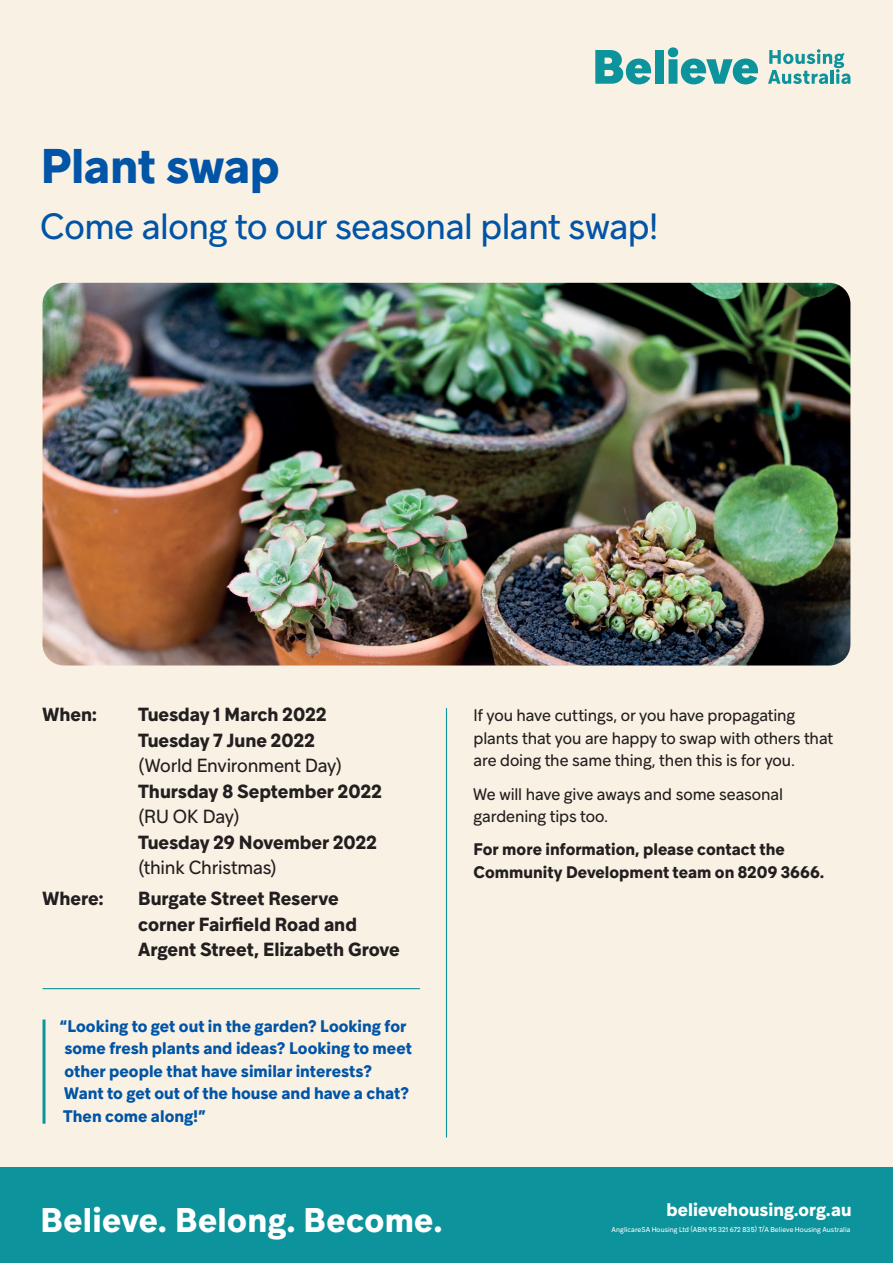
<style>
.page{position:relative;width:893px;height:1263px;background:#f9f2e4}
.page>*{position:absolute;margin:0;border:0;box-sizing:border-box;transform-origin:0 0}
.t1{font:700 48px "Guillon";letter-spacing:-.01em;color:#0154a6}
.t2{font:36px "Guillon";letter-spacing:-.01em;color:#0154a6}
.t3{font:700 33.75px "Guillon";letter-spacing:.01em;color:#fff}
.t4{font:700 18.75px/25.5px "Guillon";color:#231f20}
.t5{font:18.75px "Guillon";letter-spacing:-.01em;color:#231f20}
.t6{font:700 18px "Guillon";color:#fff}
.t7{font:16.5px/22.5px "Guillon";letter-spacing:-.005em;color:#231f20}
.t8{font:700 16.5px/22.5px "Guillon";color:#0154a6}
.t9{font:700 16.5px/22.5px "Guillon";color:#231f20}
.t10{font:7.05px "Guillon";letter-spacing:.01em;color:#fff}
</style>
<div class="page">
<div style="left:0;top:1167px;width:893px;height:96px;background:#0d939b"></div>
<svg style="left:595px;top:50px;width:56px;height:34px"></svg>
<div style="left:655px;top:50px;width:9px;height:34px;background:#0d939b"></div>
<svg style="left:668px;top:47px;width:90px;height:37px"></svg>
<svg style="left:768px;top:49px;width:82px;height:35px"></svg>
<hr style="left:43px;top:988px;width:377px;height:1px;background:#0d939b">
<img style="left:43px;top:283px;width:807px;height:382px">
<hr style="left:43px;top:1019px;width:3px;height:105px;background:#0d939b">
<hr style="left:446px;top:708px;width:1px;height:429px;background:#0d939b">
<h1 class="t1" style="left:41px;top:136px;width:240px">Plant swap</h1>
<h2 class="t2" style="left:40px;top:204px;width:620px">Come along to our seasonal plant swap!</h2>
<p class="t4" style="left:43px;top:701px;width:56px">When:</p>
<p class="t4" style="left:138px;top:701px;width:190px">Tuesday 1 March 2022<br>Tuesday 7 June 2022</p>
<p class="t5" style="left:138px;top:754px;width:205px">(World Environment Day)</p>
<p class="t4" style="left:138px;top:778px;width:245px">Thursday 8 September 2022</p>
<p class="t5" style="left:138px;top:805px;width:103px">(RU OK Day)</p>
<p class="t4" style="left:138px;top:829px;width:240px">Tuesday 29 November 2022</p>
<p class="t5" style="left:138px;top:856px;width:140px">(think Christmas)</p>
<p class="t4" style="left:43px;top:885px;width:63px">Where:</p>
<p class="t4" style="left:138px;top:885px;width:263px">Burgate Street Reserve corner Fairfield Road and<br>Argent Street, Elizabeth Grove</p>
<p class="t8" style="left:60px;top:1014px;width:354px">“Looking to get out in the garden? Looking for some fresh plants and ideas? Looking to meet other people that have similar interests?<br>Want to get out of the house and have a chat?<br>Then come along!”</p>
<h3 class="t3" style="left:40px;top:1198px;width:404px">Believe. Belong. Become.</h3>
<p class="t7" style="left:473px;top:704px;width:361px">If you have cuttings, or you have propagating plants that you are happy to swap with others that are doing the same thing, then this is for you.</p>
<p class="t7" style="left:473px;top:782px;width:311px">We will have give aways and some seasonal gardening tips too.</p>
<p class="t9" style="left:473px;top:838px;width:352px">For more information, please contact the<br>Community Development team on 8209 3666.</p>
<p class="t6" style="left:666px;top:1198px;width:186px">believehousing.org.au</p>
<p class="t10" style="left:611px;top:1225px;width:240px">AnglicareSA Housing Ltd (ABN 95 321 672 835) T/A Believe Housing Australia</p>
</div>
